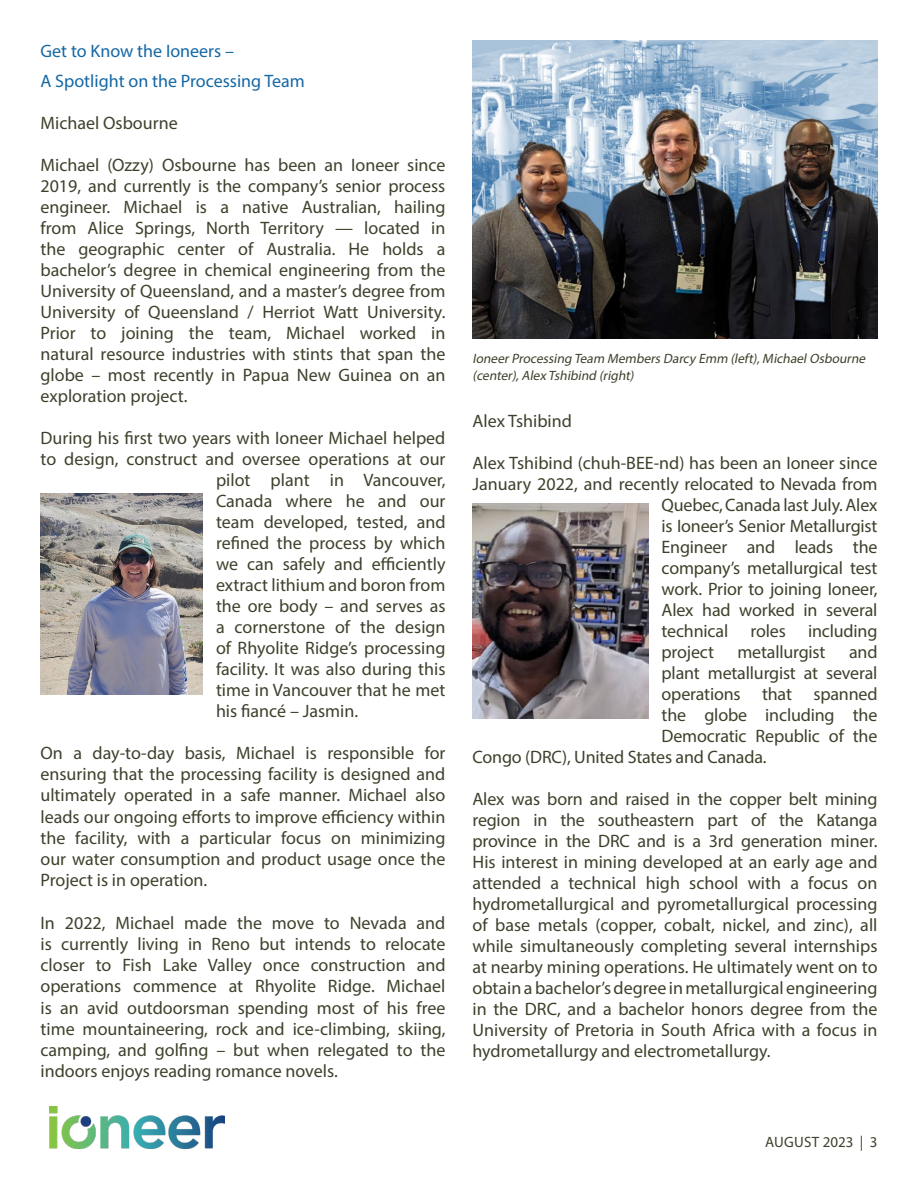
<style>
.page{position:relative;width:918px;height:1188px;background:#fff}
.page>*{position:absolute;margin:0;border:0;box-sizing:border-box;transform-origin:0 0}
.t1{font:18px/21px "Myriad Pro";color:#3e412b;text-align:justify}
.t2{font:18px/30px "Myriad Pro";color:#1468a5}
.t3{font:15px "Myriad Pro";letter-spacing:.02em;color:#3e412b}
.t4{font:italic 13.5px/16.5px "Myriad Pro";color:#3e412b}
</style>
<div class="page">
<img style="left:50px;top:1107px;width:175px;height:42px">
<img style="left:472px;top:40px;width:406px;height:299px">
<img style="left:472px;top:504px;width:176px;height:214px">
<img style="left:40px;top:493px;width:162px;height:202px">
<p class="t2" style="left:40px;top:36px;width:266px">Get to Know the Ioneers –<br>A Spotlight on the Processing Team</p>
<p class="t1" style="left:40px;top:112px;width:139px">Michael Osbourne</p>
<p class="t1" style="left:40px;top:154px;width:407px">Michael (Ozzy) Osbourne has been an Ioneer since 2019, and currently is the company’s senior process engineer. Michael is a native Australian, hailing from Alice Springs, North Territory — located in the geographic center of Australia. He holds a bachelor’s degree in chemical engineering from the University of Queensland, and a master’s degree from University of Queensland / Herriot Watt University.<br>Prior to joining the team, Michael worked in natural resource industries with stints that span the globe – most recently in Papua New Guinea on an exploration project.</p>
<p class="t1" style="left:40px;top:427px;width:406px">During his first two years with Ioneer Michael helped</p>
<p class="t1" style="left:40px;top:448px;width:407px">to design, construct and oversee operations at our</p>
<p class="t1" style="left:216px;top:469px;width:231px">pilot plant in Vancouver,</p>
<p class="t1" style="left:216px;top:490px;width:231px">Canada where he and our</p>
<p class="t1" style="left:216px;top:511px;width:231px">team developed, tested, and</p>
<p class="t1" style="left:216px;top:532px;width:231px">refined the process by which</p>
<p class="t1" style="left:216px;top:553px;width:231px">we can safely and efficiently</p>
<p class="t1" style="left:216px;top:574px;width:231px">extract lithium and boron from</p>
<p class="t1" style="left:216px;top:595px;width:231px">the ore body – and serves as</p>
<p class="t1" style="left:216px;top:616px;width:231px">a cornerstone of the design</p>
<p class="t1" style="left:216px;top:637px;width:231px">of Rhyolite Ridge’s processing</p>
<p class="t1" style="left:216px;top:658px;width:231px">facility. It was also during this</p>
<p class="t1" style="left:216px;top:679px;width:231px">time in Vancouver that he met</p>
<p class="t1" style="left:216px;top:700px;width:144px">his fiancé – Jasmin.</p>
<p class="t1" style="left:40px;top:742px;width:407px">On a day-to-day basis, Michael is responsible for ensuring that the processing facility is designed and ultimately operated in a safe manner. Michael also leads our ongoing efforts to improve efficiency within the facility, with a particular focus on minimizing our water consumption and product usage once the Project is in operation.</p>
<p class="t1" style="left:40px;top:912px;width:407px">In 2022, Michael made the move to Nevada and is currently living in Reno but intends to relocate closer to Fish Lake Valley once construction and operations commence at Rhyolite Ridge. Michael is an avid outdoorsman spending most of his free time mountaineering, rock and ice-climbing, skiing, camping, and golfing – but when relegated to the indoors enjoys reading romance novels.</p>
<p class="t4" style="left:472px;top:350px;width:397px">IoneerProcessing Team Members Darcy Emm (left),MichaelOsbourne (center),Alex Tshibind (right)</p>
<p class="t1" style="left:472px;top:410px;width:101px">Alex Tshibind</p>
<p class="t1" style="left:472px;top:452px;width:407px">Alex Tshibind (chuh-BEE-nd) has been an Ioneer since</p>
<p class="t1" style="left:472px;top:473px;width:407px">January 2022, and recently relocated to Nevada from</p>
<p class="t1" style="left:662px;top:494px;width:217px">Quebec, Canada last July. Alex</p>
<p class="t1" style="left:662px;top:515px;width:217px">is Ioneer’s Senior Metallurgist</p>
<p class="t1" style="left:662px;top:536px;width:217px">Engineer and leads the</p>
<p class="t1" style="left:662px;top:557px;width:217px">company’s metallurgical test</p>
<p class="t1" style="left:662px;top:578px;width:217px">work. Prior to joining Ioneer,</p>
<p class="t1" style="left:662px;top:599px;width:217px">Alex had worked in several</p>
<p class="t1" style="left:662px;top:620px;width:217px">technical roles including</p>
<p class="t1" style="left:662px;top:641px;width:54px">project</p>
<p class="t1" style="left:737px;top:641px;width:90px">metallurgist</p>
<p class="t1" style="left:849px;top:641px;width:30px">and</p>
<p class="t1" style="left:662px;top:662px;width:217px">plant metallurgist at several</p>
<p class="t1" style="left:662px;top:683px;width:217px">operations that spanned</p>
<p class="t1" style="left:662px;top:704px;width:217px">the globe including the</p>
<p class="t1" style="left:662px;top:725px;width:217px">Democratic Republic of the</p>
<p class="t1" style="left:472px;top:746px;width:296px">Congo (DRC), United States and Canada.</p>
<p class="t1" style="left:472px;top:788px;width:407px">Alex was born and raised in the copper belt mining region in the southeastern part of the Katanga province in the DRC and is a 3rd generation miner.<br>His interest in mining developed at an early age and attended a technical high school with a focus on hydrometallurgical and pyrometallurgical processing of base metals (copper, cobalt, nickel, and zinc), all while simultaneously completing several internships at nearby mining operations. He ultimately went on to obtain a bachelor’s degree in metallurgical engineering in the DRC, and a bachelor honors degree from the University of Pretoria in South Africa with a focus in hydrometallurgy and electrometallurgy.</p>
<p class="t3" style="left:765px;top:1133px;width:114px">AUGUST 2023 | 3</p>
</div>
